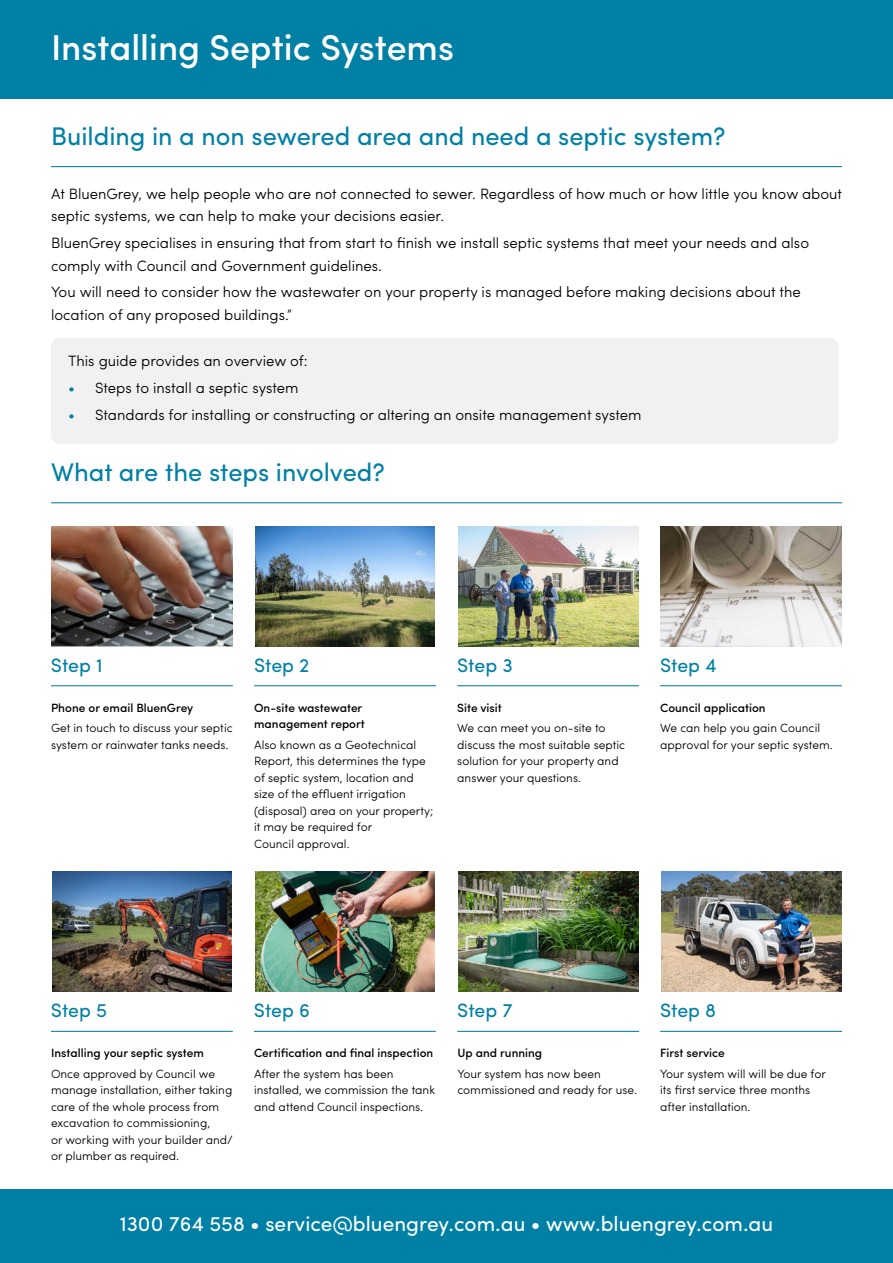
<style>
.page{position:relative;width:893px;height:1263px;background:#fff}
.page>*{position:absolute;margin:0;border:0;box-sizing:border-box;transform-origin:0 0}
.t1{font:500 36px "Sofia Pro";color:#fff}
.t2{font:25.5px "Sofia Pro";color:#0180a5}
.t3{font:21px "Sofia Pro";color:#fff}
.t4{font:19.5px "Sofia Pro";letter-spacing:-.005em;color:#0180a5}
.t5{font:300 15px/22.5px "Sofia Pro";color:#000}
.t6{font:300 12px/16.5px "Sofia Pro";color:#000}
.t7{font:500 12px/16.5px "Sofia Pro";color:#000}
.s1{color:#0180a5}
</style>
<div class="page">
<div style="left:0;top:0;width:893px;height:98px;background:#0180a5"></div>
<div style="left:0;top:1190px;width:893px;height:73px;background:#0180a5"></div>
<hr style="left:51px;top:166px;width:791px;height:1px;background:#0180a5">
<hr style="left:51px;top:1031px;width:182px;height:1px;background:#0180a5">
<img style="left:52px;top:872px;width:180px;height:120px">
<hr style="left:254px;top:1031px;width:182px;height:1px;background:#0180a5">
<img style="left:255px;top:872px;width:180px;height:120px">
<hr style="left:457px;top:1031px;width:182px;height:1px;background:#0180a5">
<img style="left:458px;top:872px;width:180px;height:120px">
<hr style="left:660px;top:1031px;width:182px;height:1px;background:#0180a5">
<img style="left:661px;top:872px;width:180px;height:120px">
<hr style="left:51px;top:502px;width:791px;height:1px;background:#0180a5">
<img style="left:51px;top:526px;width:182px;height:120px">
<img style="left:255px;top:526px;width:180px;height:120px">
<img style="left:458px;top:526px;width:180px;height:120px">
<hr style="left:51px;top:685px;width:182px;height:1px;background:#0180a5">
<hr style="left:254px;top:685px;width:182px;height:1px;background:#0180a5">
<hr style="left:457px;top:685px;width:182px;height:1px;background:#0180a5">
<hr style="left:660px;top:685px;width:182px;height:1px;background:#0180a5">
<img style="left:660px;top:526px;width:182px;height:120px">
<div style="left:51px;top:338px;width:787px;height:106px;background:#f1f1f2;border-radius:9px"></div>
<h1 class="t1" style="left:51px;top:21px;width:404px">Installing Septic Systems</h1>
<h2 class="t2" style="left:51px;top:117px;width:676px">Building in a non sewered area and need a septic system?</h2>
<p class="t5" style="left:51px;top:181px;width:793px">At BluenGrey, we help people who are not connected to sewer. Regardless of how much or how little you know about septic systems, we can help to make your decisions easier.</p>
<p class="t5" style="left:51px;top:231px;width:760px">BluenGrey specialises in ensuring that from start to finish we install septic systems that meet your needs and also comply with Council and Government guidelines.</p>
<p class="t5" style="left:51px;top:280px;width:751px">You will need to consider how the wastewater on your property is managed before making decisions about the location of any proposed buildings.”</p>
<p class="t5" style="left:68px;top:349px;width:241px">This guide provides an overview of:</p>
<p class="t5" style="left:68px;top:375px;width:232px"><span class="s1">•</span> Steps to install a septic system</p>
<p class="t5" style="left:68px;top:402px;width:575px"><span class="s1">•</span> Standards for installing or constructing or altering an onsite management system</p>
<h2 class="t2" style="left:51px;top:453px;width:335px">What are the steps involved?</h2>
<h3 class="t4" style="left:51px;top:650px;width:53px">Step 1</h3>
<p class="t7" style="left:51px;top:698px;width:144px">Phone or email BluenGrey</p>
<p class="t6" style="left:51px;top:719px;width:183px">Get in touch to discuss your septic system or rainwater tanks needs.</p>
<h3 class="t4" style="left:254px;top:650px;width:57px">Step 2</h3>
<p class="t7" style="left:254px;top:698px;width:112px">On-site wastewater management report</p>
<p class="t6" style="left:254px;top:736px;width:181px">Also known as a Geotechnical<br>Report, this determines the type of septic system, location and size of the effluent irrigation (disposal) area on your property; it may be required for<br>Council approval.</p>
<h3 class="t4" style="left:457px;top:650px;width:57px">Step 3</h3>
<p class="t7" style="left:457px;top:698px;width:46px">Site visit</p>
<p class="t6" style="left:457px;top:719px;width:170px">We can meet you on-site to discuss the most suitable septic solution for your property and answer your questions.</p>
<h3 class="t4" style="left:660px;top:650px;width:58px">Step 4</h3>
<p class="t7" style="left:660px;top:698px;width:107px">Council application</p>
<p class="t6" style="left:660px;top:719px;width:174px">We can help you gain Council approval for your septic system.</p>
<h3 class="t4" style="left:51px;top:996px;width:58px">Step 5</h3>
<p class="t7" style="left:51px;top:1044px;width:154px">Installing your septic system</p>
<p class="t6" style="left:51px;top:1065px;width:183px">Once approved by Council we manage installation, either taking care of the whole process from excavation to commissioning,<br>or working with your builder and/ or plumber as required.</p>
<h3 class="t4" style="left:254px;top:996px;width:57px">Step 6</h3>
<p class="t7" style="left:254px;top:1044px;width:181px">Certification and final inspection</p>
<p class="t6" style="left:254px;top:1065px;width:183px">After the system has been installed, we commission the tank and attend Council inspections.</p>
<h3 class="t4" style="left:457px;top:996px;width:57px">Step 7</h3>
<p class="t7" style="left:457px;top:1044px;width:86px">Up and running</p>
<p class="t6" style="left:457px;top:1065px;width:181px">Your system has now been commissioned and ready for use.</p>
<h3 class="t4" style="left:660px;top:996px;width:58px">Step 8</h3>
<p class="t7" style="left:660px;top:1044px;width:66px">First service</p>
<p class="t6" style="left:660px;top:1065px;width:167px">Your system will will be due for its first service three months after installation.</p>
<h3 class="t3" style="left:120px;top:1208px;width:655px">1300 764 558 • service@bluengrey.com.au • www.bluengrey.com.au</h3>
</div>
